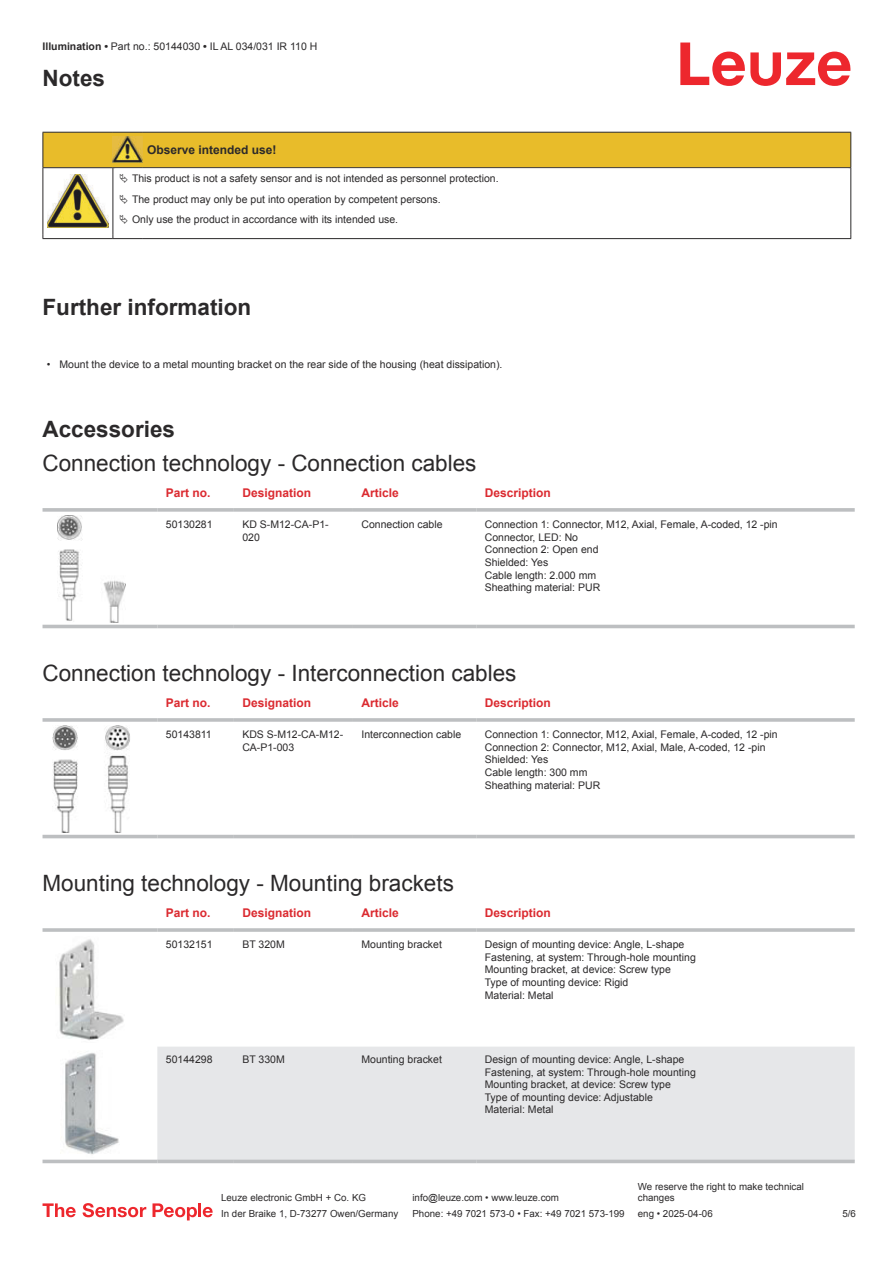
<style>
.page{position:relative;width:893px;height:1263px;background:#fff}
.page>*{position:absolute;margin:0;border:0;box-sizing:border-box;transform-origin:0 0}
.t1{font:22.5px "Arial";color:#2b292a}
.t2{font:700 22.5px "Arial";color:#2b292a}
.t3{font:700 12px "Arial";color:#db2a30}
.t4{font:700 12px "Arial";color:#2b292a}
.t5{font:10.5px/12.6px "Arial";color:#2b292a}
.t6{font:9.75px/11.7px "Arial";color:#2b292a}
.s1{font-weight:700}
</style>
<div class="page">
<svg style="left:680px;top:43px;width:170px;height:43px"></svg>
<svg style="left:43px;top:515px;width:812px;height:114px"></svg>
<svg style="left:43px;top:508px;width:114px;height:4px"></svg>
<svg style="left:157px;top:508px;width:77px;height:4px"></svg>
<svg style="left:234px;top:508px;width:119px;height:4px"></svg>
<svg style="left:353px;top:508px;width:123px;height:4px"></svg>
<svg style="left:476px;top:508px;width:379px;height:4px;background:#c3c5c7"></svg>
<hr style="left:43px;top:625px;width:114px;height:3px;background:#bdbfc1">
<hr style="left:157px;top:625px;width:77px;height:3px;background:#bdbfc1">
<hr style="left:234px;top:625px;width:119px;height:3px;background:#bdbfc1">
<hr style="left:353px;top:625px;width:123px;height:3px;background:#bdbfc1">
<hr style="left:476px;top:625px;width:379px;height:3px;background:#bdbfc1">
<img style="left:57px;top:516px;width:68px;height:106px">
<svg style="left:43px;top:725px;width:812px;height:114px"></svg>
<hr style="left:43px;top:718px;width:114px;height:4px;background:#bdbfc1">
<hr style="left:157px;top:718px;width:77px;height:4px;background:#c7c9cb">
<hr style="left:234px;top:718px;width:119px;height:4px;background:#bdbfc1">
<hr style="left:353px;top:718px;width:123px;height:4px;background:#bdbfc1">
<hr style="left:476px;top:718px;width:379px;height:4px;background:#c7c9cb">
<hr style="left:43px;top:835px;width:114px;height:3px;background:#bdbfc1">
<hr style="left:157px;top:835px;width:77px;height:3px;background:#bdbfc1">
<hr style="left:234px;top:835px;width:119px;height:3px;background:#bdbfc1">
<hr style="left:353px;top:835px;width:123px;height:3px;background:#bdbfc1">
<hr style="left:476px;top:835px;width:379px;height:3px;background:#bdbfc1">
<img style="left:53px;top:726px;width:77px;height:106px">
<div style="left:157px;top:1047px;width:698px;height:113px;background:#e6e7e9"></div>
<hr style="left:43px;top:928px;width:114px;height:4px;background:#bdbfc1">
<hr style="left:157px;top:928px;width:77px;height:4px;background:#c9cbcc">
<hr style="left:234px;top:928px;width:119px;height:4px;background:#c4c6c7">
<hr style="left:353px;top:928px;width:123px;height:4px;background:#bdbfc1">
<hr style="left:476px;top:928px;width:379px;height:4px;background:#c9cbcc">
<hr style="left:43px;top:1160px;width:114px;height:3px;background:#bdbfc1">
<hr style="left:157px;top:1160px;width:77px;height:3px;background:#bdbfc1">
<hr style="left:234px;top:1160px;width:119px;height:3px;background:#bdbfc1">
<hr style="left:353px;top:1160px;width:123px;height:3px;background:#bdbfc1">
<hr style="left:476px;top:1160px;width:379px;height:3px;background:#bdbfc1">
<img style="left:59px;top:939px;width:65px;height:101px">
<img style="left:65px;top:1053px;width:54px;height:102px">
<svg style="left:43px;top:1203px;width:33px;height:14px"></svg>
<svg style="left:83px;top:1203px;width:63px;height:14px"></svg>
<svg style="left:153px;top:1203px;width:44px;height:17px"></svg>
<hr style="left:198px;top:1203px;width:3px;height:14px;background:#ed272d">
<svg style="left:203px;top:1207px;width:10px;height:10px"></svg>
<hr style="left:43px;top:238px;width:70px;height:1px;background:#2b292a">
<hr style="left:113px;top:238px;width:30px;height:1px;background:#2b292a">
<hr style="left:143px;top:238px;width:708px;height:1px;background:#2b292a">
<svg style="left:43px;top:132px;width:808px;height:106px"></svg>
<p class="t5" style="left:43px;top:41px;width:276px"><span class="s1">Illumination •</span> Part no.: 50144030 <span class="s1">•</span> IL AL 034/031 IR 110 H</p>
<h1 class="t2" style="left:43px;top:70px;width:64px">Notes</h1>
<p class="t4" style="left:147px;top:145px;width:131px">Observe intended use!</p>
<p class="t5" style="left:132px;top:170px;width:368px;line-height:20.2px">This product is not a safety sensor and is not intended as personnel protection.<br>The product may only be put into operation by competent persons.<br>Only use the product in accordance with its intended use.</p>
<h1 class="t2" style="left:43px;top:299px;width:210px">Further information</h1>
<p class="t5" style="left:47px;top:359px;width:457px">• Mount the device to a metal mounting bracket on the rear side of the housing (heat dissipation).</p>
<h1 class="t2" style="left:43px;top:421px;width:134px">Accessories</h1>
<h1 class="t1" style="left:43px;top:455px;width:435px">Connection technology - Connection cables</h1>
<p class="t3" style="left:166px;top:488px;width:46px">Part no.</p>
<p class="t3" style="left:242px;top:488px;width:70px">Designation</p>
<p class="t3" style="left:361px;top:488px;width:39px">Article</p>
<p class="t3" style="left:485px;top:488px;width:68px">Description</p>
<p class="t5" style="left:166px;top:519px;width:48px">50130281</p>
<p class="t5" style="left:242px;top:519px;width:88px">KD S-M12-CA-P1-<br>020</p>
<p class="t5" style="left:361px;top:519px;width:83px">Connection cable</p>
<p class="t5" style="left:485px;top:519px;width:294px">Connection 1: Connector, M12, Axial, Female, A-coded, 12 -pin<br>Connector, LED: No<br>Connection 2: Open end<br>Shielded: Yes<br>Cable length: 2.000 mm<br>Sheathing material: PUR</p>
<h1 class="t1" style="left:43px;top:665px;width:475px">Connection technology - Interconnection cables</h1>
<p class="t3" style="left:166px;top:698px;width:46px">Part no.</p>
<p class="t3" style="left:242px;top:698px;width:70px">Designation</p>
<p class="t3" style="left:361px;top:698px;width:39px">Article</p>
<p class="t3" style="left:485px;top:698px;width:68px">Description</p>
<p class="t5" style="left:166px;top:729px;width:47px">50143811</p>
<p class="t5" style="left:242px;top:729px;width:102px">KDS S-M12-CA-M12-<br>CA-P1-003</p>
<p class="t5" style="left:361px;top:729px;width:101px">Interconnection cable</p>
<p class="t5" style="left:485px;top:729px;width:294px">Connection 1: Connector, M12, Axial, Female, A-coded, 12 -pin Connection 2: Connector, M12, Axial, Male, A-coded, 12 -pin Shielded: Yes<br>Cable length: 300 mm<br>Sheathing material: PUR</p>
<h1 class="t1" style="left:43px;top:875px;width:413px">Mounting technology - Mounting brackets</h1>
<p class="t3" style="left:166px;top:909px;width:46px">Part no.</p>
<p class="t3" style="left:242px;top:909px;width:70px">Designation</p>
<p class="t3" style="left:361px;top:909px;width:39px">Article</p>
<p class="t3" style="left:485px;top:909px;width:68px">Description</p>
<p class="t5" style="left:166px;top:939px;width:48px">50132151</p>
<p class="t5" style="left:242px;top:939px;width:44px">BT 320M</p>
<p class="t5" style="left:361px;top:939px;width:82px">Mounting bracket</p>
<p class="t5" style="left:485px;top:939px;width:213px">Design of mounting device: Angle, L-shape Fastening, at system: Through-hole mounting Mounting bracket, at device: Screw type Type of mounting device: Rigid<br>Material: Metal</p>
<p class="t5" style="left:166px;top:1054px;width:48px">50144298</p>
<p class="t5" style="left:242px;top:1054px;width:44px">BT 330M</p>
<p class="t5" style="left:361px;top:1054px;width:82px">Mounting bracket</p>
<p class="t5" style="left:485px;top:1054px;width:213px">Design of mounting device: Angle, L-shape Fastening, at system: Through-hole mounting Mounting bracket, at device: Screw type Type of mounting device: Adjustable<br>Material: Metal</p>
<p class="t6" style="left:221px;top:1193px;width:146px">Leuze electronic GmbH + Co. KG</p>
<p class="t6" style="left:412px;top:1193px;width:148px">info@leuze.com • www.leuze.com</p>
<p class="t6" style="left:638px;top:1181px;width:168px">We reserve the right to make technical changes</p>
<p class="t6" style="left:221px;top:1209px;width:179px">In der Braike 1, D-73277 Owen/Germany</p>
<p class="t6" style="left:412px;top:1209px;width:214px">Phone: +49 7021 573-0 • Fax: +49 7021 573-199</p>
<p class="t6" style="left:638px;top:1209px;width:76px">eng • 2025-04-06</p>
<p class="t6" style="left:842px;top:1209px;width:15px">5 /6</p>
</div>
